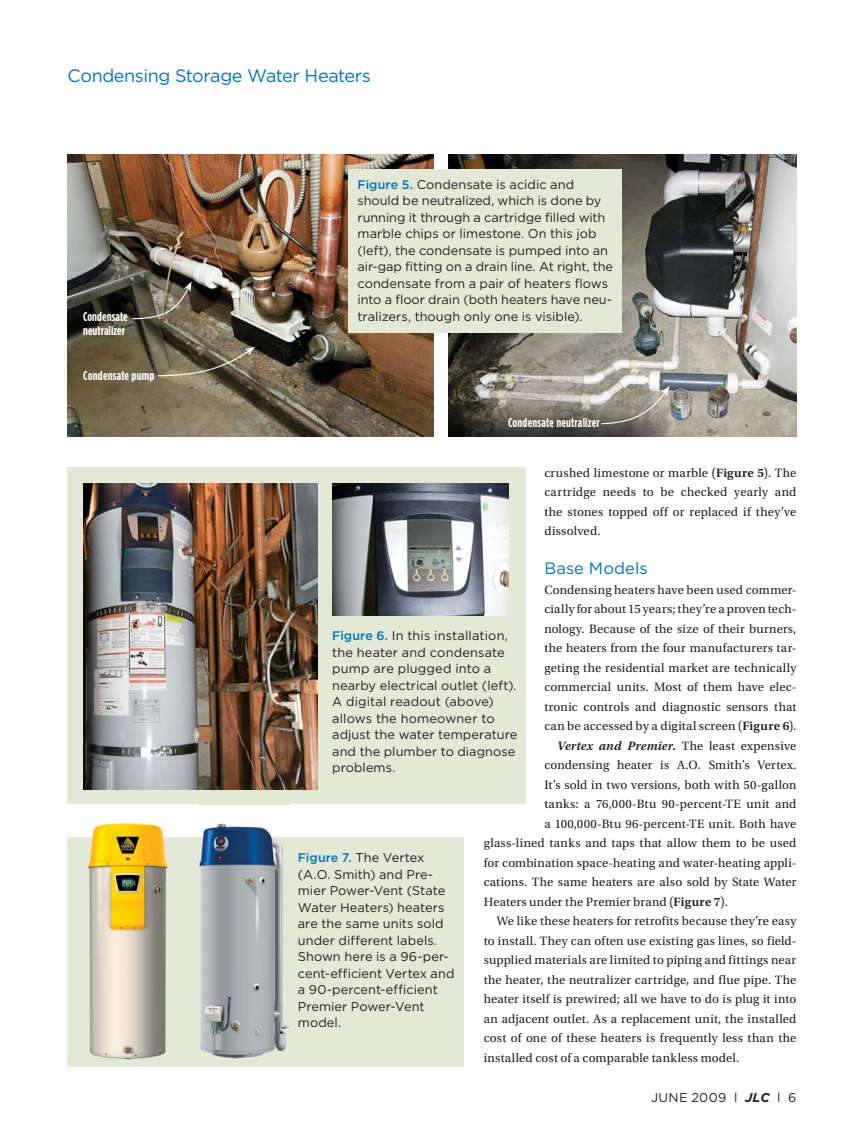
<style>
.page{position:relative;width:864px;height:1134px;background:#fff}
.page>*{position:absolute;margin:0;border:0;box-sizing:border-box;transform-origin:0 0}
.t1{font:18px "Gotham";letter-spacing:-.02em;color:#0076b6}
.t2{font:16.5px "Gotham";letter-spacing:.005em;color:#0076b6}
.t3{font:12.75px/19.5px "Utopia Std";letter-spacing:.015em;color:#231f20;text-align:justify}
.t4{font:12.75px/16.5px "Gotham";color:#231f20}
.t5{font:700 12.75px "Gotham Condensed";letter-spacing:.015em;color:#fff}
.t6{font:italic 600 12.75px "Utopia Std";letter-spacing:.01em;color:#231f20}
.t7{font:12.75px "Gotham";letter-spacing:.03em;color:#231f20}
.s1{font-weight:500;font-size:12.45px;color:#0076b6}
.s2{font-weight:600}
.s3{font-weight:400;font-style:normal}
.s4{font-weight:700;font-style:italic}
</style>
<div class="page">
<div style="left:68px;top:468px;width:458px;height:336px;background:#e4e8d6"></div>
<div style="left:68px;top:837px;width:396px;height:229px;background:#e4e8d6"></div>
<img style="left:83px;top:483px;width:234px;height:307px">
<img style="left:333px;top:483px;width:176px;height:132px">
<img style="left:449px;top:154px;width:347px;height:283px">
<img style="left:77px;top:822px;width:96px;height:245px">
<img style="left:77px;top:837px;width:96px;height:229px">
<img style="left:198px;top:804px;width:93px;height:255px">
<img style="left:68px;top:154px;width:366px;height:283px">
<div style="left:349px;top:170px;width:273px;height:163px;background:#e4e8d6"></div>
<svg style="left:131px;top:282px;width:61px;height:38px;background:#6e6756"></svg>
<svg style="left:156px;top:347px;width:99px;height:30px;background:#756c58"></svg>
<svg style="left:600px;top:386px;width:70px;height:39px;background:#9f9b8f"></svg>
<h1 class="t1" style="left:68px;top:67px;width:305px">Condensing Storage Water Heaters</h1>
<p class="t4" style="left:358px;top:177px;width:257px"><span class="s1">Figure 5.</span> Condensate is acidic and should be neutralized, which is done by running it through a cartridge filled with marble chips or limestone. On this job (left), the condensate is pumped into an air-gap fitting on a drain line. At right, the condensate from a pair of heaters flows into a floor drain (both heaters have neu-</p>
<p class="t5" style="left:83px;top:312px;width:46px">Condensate</p>
<p class="t4" style="left:358px;top:309px;width:227px">tralizers, though only one is visible).</p>
<p class="t5" style="left:83px;top:326px;width:43px">neutralizer</p>
<p class="t5" style="left:83px;top:371px;width:73px">Condensate pump</p>
<p class="t5" style="left:508px;top:418px;width:93px">Condensate neutralizer</p>
<p class="t3" style="left:544px;top:464px;width:254px">crushed limestone or marble (<span class="s2">Figure 5</span>). The cartridge needs to be checked yearly and the stones topped off or replaced if they’ve dissolved.</p>
<p class="t2" style="left:544px;top:561px;width:105px">Base Models</p>
<p class="t3" style="left:544px;top:581px;width:254px">Condensing heaters have been used commer-</p>
<p class="t3" style="left:544px;top:601px;width:254px">cially for about 15 years; they’re a proven tech-</p>
<p class="t3" style="left:544px;top:620px;width:254px">nology. Because of the size of their burners,</p>
<p class="t3" style="left:544px;top:640px;width:254px">the heaters from the four manufacturers tar-</p>
<p class="t3" style="left:544px;top:659px;width:254px">geting the residential market are technically</p>
<p class="t3" style="left:544px;top:679px;width:254px">commercial units. Most of them have elec-</p>
<p class="t3" style="left:544px;top:698px;width:254px">tronic controls and diagnostic sensors that</p>
<p class="t3" style="left:544px;top:718px;width:254px">can be accessed by a digital screen (<span class="s2">Figure 6</span>).</p>
<p class="t6" style="left:557px;top:741px;width:241px">Vertex and Premier. <span class="s3">The least expensive</span></p>
<p class="t3" style="left:544px;top:757px;width:254px">condensing heater is A.O. Smith’s Vertex.</p>
<p class="t3" style="left:544px;top:776px;width:254px">It’s sold in two versions, both with 50-gallon</p>
<p class="t3" style="left:544px;top:796px;width:254px">tanks: a 76,000-Btu 90-percent-TE unit and</p>
<p class="t3" style="left:544px;top:815px;width:254px">a 100,000-Btu 96-percent-TE unit. Both have</p>
<p class="t3" style="left:484px;top:835px;width:314px">glass-lined tanks and taps that allow them to be used</p>
<p class="t3" style="left:484px;top:854px;width:314px">for combination space-heating and water-heating appli-</p>
<p class="t3" style="left:484px;top:874px;width:314px">cations. The same heaters are also sold by State Water</p>
<p class="t3" style="left:484px;top:893px;width:246px">Heaters under the Premier brand (<span class="s2">Figure 7</span>).</p>
<p class="t3" style="left:497px;top:913px;width:301px">We like these heaters for retrofits because they’re easy</p>
<p class="t3" style="left:484px;top:932px;width:314px">to install. They can often use existing gas lines, so field-</p>
<p class="t3" style="left:484px;top:952px;width:314px">supplied materials are limited to piping and fittings near</p>
<p class="t3" style="left:484px;top:971px;width:314px">the heater, the neutralizer cartridge, and flue pipe. The</p>
<p class="t3" style="left:484px;top:991px;width:314px">heater itself is prewired; all we have to do is plug it into</p>
<p class="t3" style="left:484px;top:1010px;width:314px">an adjacent outlet. As a replacement unit, the installed</p>
<p class="t3" style="left:484px;top:1030px;width:314px">cost of one of these heaters is frequently less than the</p>
<p class="t3" style="left:484px;top:1049px;width:257px">installed cost of a comparable tankless model.</p>
<p class="t4" style="left:332px;top:629px;width:187px"><span class="s1">Figure 6.</span> In this installation, the heater and condensate pump are plugged into a nearby electrical outlet (left).<br>A digital readout (above) allows the homeowner to adjust the water temperature and the plumber to diagnose problems.</p>
<p class="t4" style="left:298px;top:850px;width:158px"><span class="s1">Figure 7.</span> The Vertex (A.O. Smith) and Pre&shy;mier Power-Vent (State<br>Water Heaters) heaters are the same units sold under different labels.<br>Shown here is a 96-per&shy;cent-efficient Vertex and a 90-percent-efficient<br>Premier Power-Vent model.</p>
<p class="t7" style="left:651px;top:1092px;width:147px">JUNE 2009 l <span class="s4">JLC</span> l 6</p>
</div>
